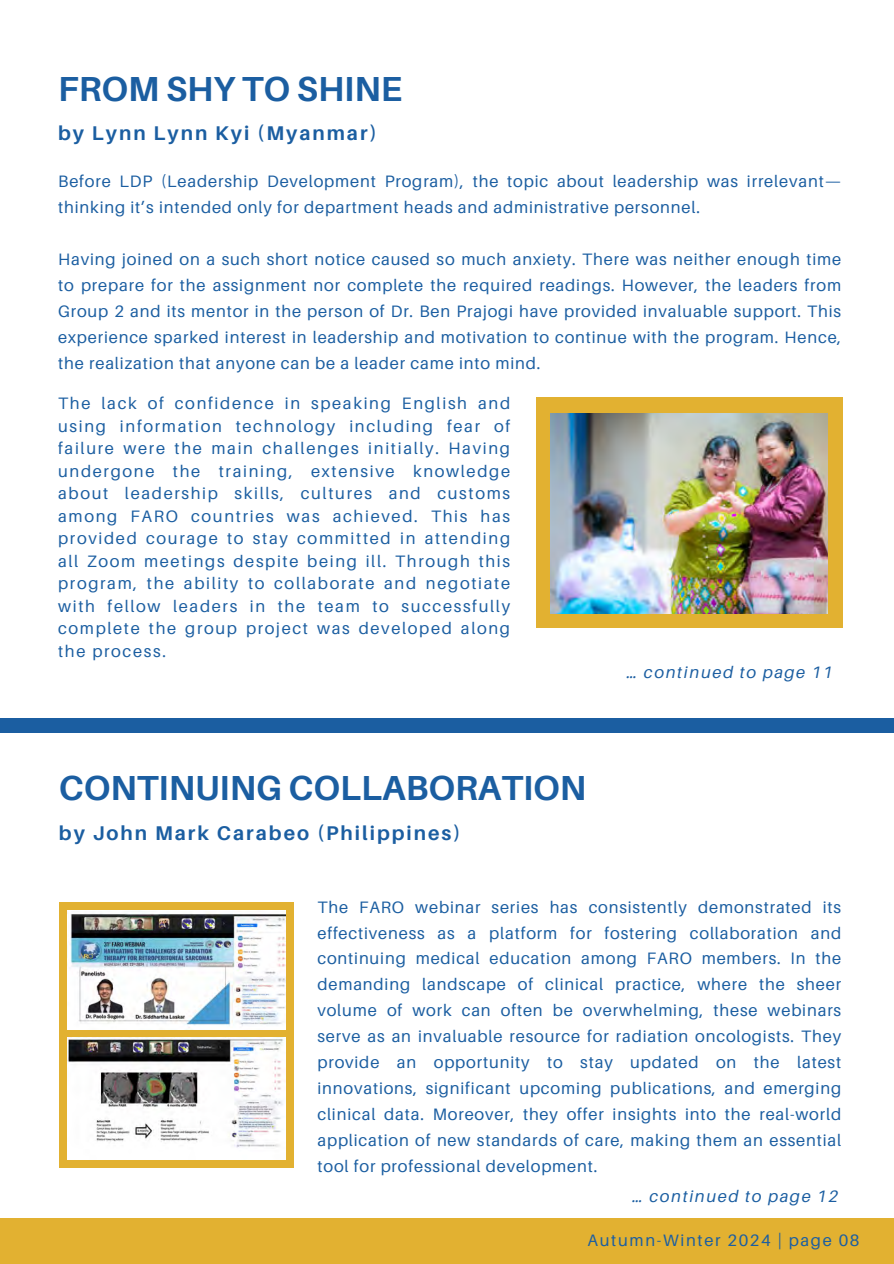
<style>
.page{position:relative;width:894px;height:1264px;background:#fff}
.page>*{position:absolute;margin:0;border:0;box-sizing:border-box;transform-origin:0 0}
.t1{font:700 34.8px "Aileron";color:#1b5ea1}
.t2{font:700 19.8px "Aileron";letter-spacing:.1em;color:#1b5ea1}
.t3{font:16.5px/25.8px "Aileron";letter-spacing:.05em;color:#1b5ea1;text-align:justify}
.t4{font:italic 16.5px "Aileron";letter-spacing:.1em;color:#1b5ea1}
.t5{font:16.5px "Aileron";letter-spacing:.1em;color:#1b5ea1}
</style>
<div class="page">
<div style="left:0;top:1218px;width:893px;height:45px;background:#e2b131"></div>
<div style="left:0;top:718px;width:893px;height:14px;background:#1b5ea1"></div>
<div style="left:535px;top:398px;width:306px;height:230px;background:#e2b131"></div>
<img style="left:550px;top:414px;width:277px;height:199px">
<div style="left:59px;top:902px;width:235px;height:265px;background:#e2b131"></div>
<img style="left:68px;top:1037px;width:217px;height:122px">
<img style="left:68px;top:910px;width:217px;height:119px">
<p class="t1" style="left:58px;top:67px;width:345px">FROM SHY TO SHINE</p>
<p class="t2" style="left:58px;top:121px;width:320px">by Lynn Lynn Kyi (Myanmar)</p>
<h1 class="t3" style="left:58px;top:168px;width:784px">Before LDP (Leadership Development Program), the topic about leadership was irrelevant— thinking it’s intended only for department heads and administrative personnel.</h1>
<h2 class="t3" style="left:58px;top:246px;width:784px">Having joined on a such short notice caused so much anxiety. There was neither enough time to prepare for the assignment nor complete the required readings. However, the leaders from Group 2 and its mentor in the person of Dr. Ben Prajogi have provided invaluable support. This experience sparked interest in leadership and motivation to continue with the program. Hence, the realization that anyone can be a leader came into mind.</h2>
<p class="t3" style="left:58px;top:392px;width:453px;line-height:22.5px">The lack of confidence in speaking English and using information technology including fear of failure were the main challenges initially. Having undergone the training, extensive knowledge about leadership skills, cultures and customs among FARO countries was achieved. This has provided courage to stay committed in attending all Zoom meetings despite being ill. Through this program, the ability to collaborate and negotiate with fellow leaders in the team to successfully complete the group project was developed along the process.</p>
<p class="t1" style="left:59px;top:766px;width:528px">CONTINUING COLLABORATION</p>
<h1 class="t2" style="left:59px;top:820px;width:403px">by John Mark Carabeo (Philippines)</h1>
<p class="t4" style="left:626px;top:661px;width:207px">… continued to page 11</p>
<h2 class="t3" style="left:317px;top:893px;width:525px">The FARO webinar series has consistently demonstrated its effectiveness as a platform for fostering collaboration and continuing medical education among FARO members. In the demanding landscape of clinical practice, where the sheer volume of work can often be overwhelming, these webinars serve as an invaluable resource for radiation oncologists. They provide an opportunity to stay updated on the latest innovations, significant upcoming publications, and emerging clinical data. Moreover, they offer insights into the real-world application of new standards of care, making them an essential tool for professional development.</h2>
<p class="t4" style="left:632px;top:1185px;width:207px">… continued to page 12</p>
<p class="t5" style="left:587px;top:1229px;width:273px">Autumn-Winter 2024 | page 08</p>
</div>
